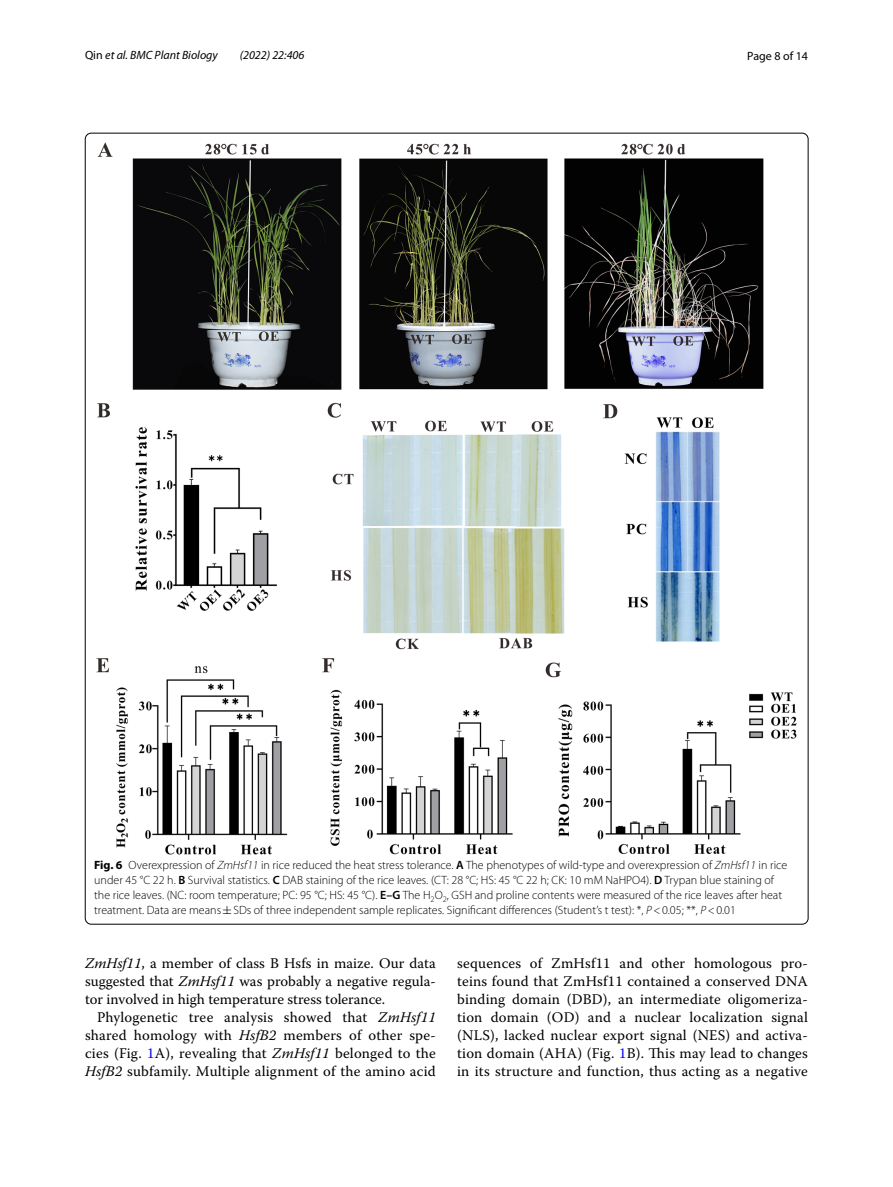
<style>
.page{position:relative;width:893px;height:1187px;background:#fff}
.page>*{position:absolute;margin:0;border:0;box-sizing:border-box;transform-origin:0 0}
.t1{font:14.7px/18px "Warnock Pro";letter-spacing:.015em;color:#000;text-align:justify}
.t2{font:300 12px/15px "Myriad Pro";color:#000}
.t3{font:italic 12px "Myriad Pro";color:#000}
.t4{font:12px "Myriad Pro";color:#000}
.s1{font-style:normal}
.s2{font-weight:700}
.s3{font-style:italic}
.s4{font-weight:600}
.s5{font-family:"MTSY";font-weight:400}
.s6{color:#00f}
</style>
<div class="page">
<img style="left:96px;top:142px;width:701px;height:712px">
<p class="t3" style="left:85px;top:48px;width:134px"><span class="s1">Qin</span> et al. BMC Plant Biology</p>
<p class="t3" style="left:240px;top:48px;width:66px">(2022) 22:406</p>
<p class="t4" style="left:747px;top:48px;width:62px">Page 8 of 14</p>
<p class="t2" style="left:94px;top:858px;width:695px"><span class="s2">Fig. 6</span> Overexpression of <span class="s3">ZmHsf11</span> in rice reduced the heat stress tolerance. <span class="s4">A</span> The phenotypes of wild-type and overexpression of <span class="s3">ZmHsf11</span> in rice under 45 °C 22 h. <span class="s4">B</span> Survival statistics. <span class="s4">C</span> DAB staining of the rice leaves. (CT: 28 °C; HS: 45 °C 22 h; CK: 10 mM NaHPO4). <span class="s4">D</span> Trypan blue staining of the rice leaves. (NC: room temperature; PC: 95 °C; HS: 45 °C). <span class="s4">E–G</span> The H<sub>2</sub>O<sub>2</sub>, GSH and proline contents were measured of the rice leaves after heat treatment. Data are means<span class="s5">±</span>SDs of three independent sample replicates. Significant differences (Student’s t test): *, <span class="s3">P</span>&lt;0.05; **, <span class="s3">P</span>&lt;0.01</p>
<p class="t1" style="left:85px;top:954px;width:352px"><span class="s3">ZmHsf11</span>, a member of class B Hsfs in maize. Our data suggested that <span class="s3">ZmHsf11</span> was probably a negative regula&shy;tor involved in high temperature stress tolerance.</p>
<p class="t1" style="left:85px;top:1008px;width:352px;text-indent:12px">Phylogenetic tree analysis showed that <span class="s3">ZmHsf11 </span>shared homology with <span class="s3">HsfB2</span> members of other spe&shy;cies (Fig. <span class="s6">1</span>A), revealing that <span class="s3">ZmHsf11</span> belonged to the <span class="s3">HsfB2</span> subfamily. Multiple alignment of the amino acid</p>
<p class="t1" style="left:457px;top:954px;width:352px">sequences of ZmHsf11 and other homologous pro&shy;teins found that ZmHsf11 contained a conserved DNA binding domain (DBD), an intermediate oligomeriza&shy;tion domain (OD) and a nuclear localization signal (NLS), lacked nuclear export signal (NES) and activa&shy;tion domain (AHA) (Fig. <span class="s6">1</span>B). This may lead to changes in its structure and function, thus acting as a negative</p>
</div>
